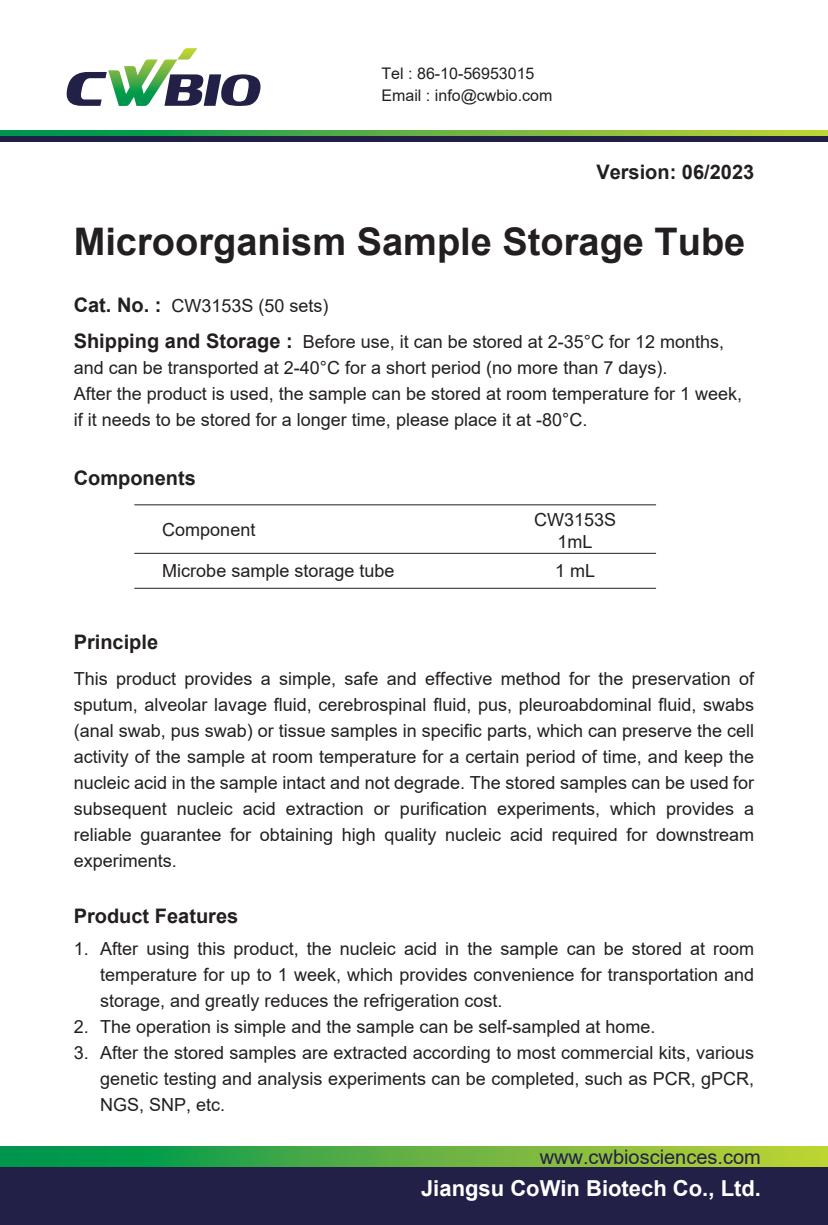
<style>
.page{position:relative;width:828px;height:1225px;background:#fff}
.page>*{position:absolute;margin:0;border:0;box-sizing:border-box;transform-origin:0 0}
.t1{font:700 38px "Arial";color:#231f20}
.t2{font:700 22px "Arial";color:#fff}
.t3{font:700 20px "Arial";color:#231f20}
.t4{font:20px "Arial";color:#232047}
.t5{font:18px/26px "Arial";color:#231f20}
.t6{font:16px/22px "Arial";color:#231f20}
.s1{font-weight:700;font-size:20px}
</style>
<div class="page">
<svg style="left:0;top:130px;width:828px;height:6px;background:#5bb142"></svg>
<div style="left:0;top:136px;width:828px;height:6px;background:#232047"></div>
<svg style="left:66px;top:48px;width:195px;height:58px"></svg>
<hr style="left:134px;top:504px;width:522px;height:1px;background:#231f20">
<hr style="left:134px;top:553px;width:522px;height:1px;background:#231f20">
<hr style="left:134px;top:588px;width:522px;height:1px;background:#231f20">
<div style="left:0;top:1165px;width:828px;height:60px;background:#232047"></div>
<svg style="left:0;top:1146px;width:828px;height:21px;background:#5ab142"></svg>
<p class="t6" style="left:381px;top:62px;width:172px">Tel : 86-10-56953015<br>Email : info@cwbio.com</p>
<p class="t3" style="left:596px;top:158px;width:159px">Version: 06/2023</p>
<h1 class="t1" style="left:74px;top:215px;width:673px">Microorganism Sample Storage Tube</h1>
<p class="t5" style="left:74px;top:287px;width:652px;line-height:36.4px"><span class="s1">Cat. No. :</span> CW3153S (50 sets)<br><span class="s1">Shipping and Storage :</span> Before use, it can be stored at 2-35°C for 12 months,</p>
<p class="t5" style="left:74px;top:355px;width:670px">and can be transported at 2-40°C for a short period (no more than 7 days).<br>After the product is used, the sample can be stored at room temperature for 1 week, if it needs to be stored for a longer time, please place it at -80°C.</p>
<p class="t3" style="left:74px;top:464px;width:124px">Components</p>
<p class="t5" style="left:162px;top:516px;width:95px">Component</p>
<p class="t5" style="left:162px;top:557px;width:234px">Microbe sample storage tube</p>
<p class="t5" style="left:534px;top:508px;width:84px;line-height:22px;text-align:center">CW3153S<br>1mL</p>
<p class="t5" style="left:555px;top:557px;width:42px">1 mL</p>
<p class="t3" style="left:74px;top:628px;width:86px">Principle</p>
<p class="t5" style="left:74px;top:665px;width:682px;text-align:justify">This product provides a simple, safe and effective method for the preservation of sputum, alveolar lavage fluid, cerebrospinal fluid, pus, pleuroabdominal fluid, swabs (anal swab, pus swab) or tissue samples in specific parts, which can preserve the cell activity of the sample at room temperature for a certain period of time, and keep the nucleic acid in the sample intact and not degrade. The stored samples can be used for subsequent nucleic acid extraction or purification experiments, which provides a reliable guarantee for obtaining high quality nucleic acid required for downstream experiments.</p>
<p class="t3" style="left:74px;top:902px;width:166px">Product Features</p>
<p class="t5" style="left:100px;top:935px;width:655px">After using this product, the nucleic acid in the sample can be stored at room temperature for up to 1 week, which provides convenience for transportation and storage, and greatly reduces the refrigeration cost.<br>The operation is simple and the sample can be self-sampled at home.<br>After the stored samples are extracted according to most commercial kits, various genetic testing and analysis experiments can be completed, such as PCR, gPCR, NGS, SNP, etc.</p>
<p class="t5" style="left:74px;top:935px;width:17px">1.</p>
<p class="t5" style="left:74px;top:1013px;width:17px">2.<br>3.</p>
<p class="t4" style="left:540px;top:1143px;width:223px">www.cwbiosciences.com</p>
<p class="t2" style="left:421px;top:1172px;width:341px">Jiangsu CoWin Biotech Co., Ltd.</p>
</div>
